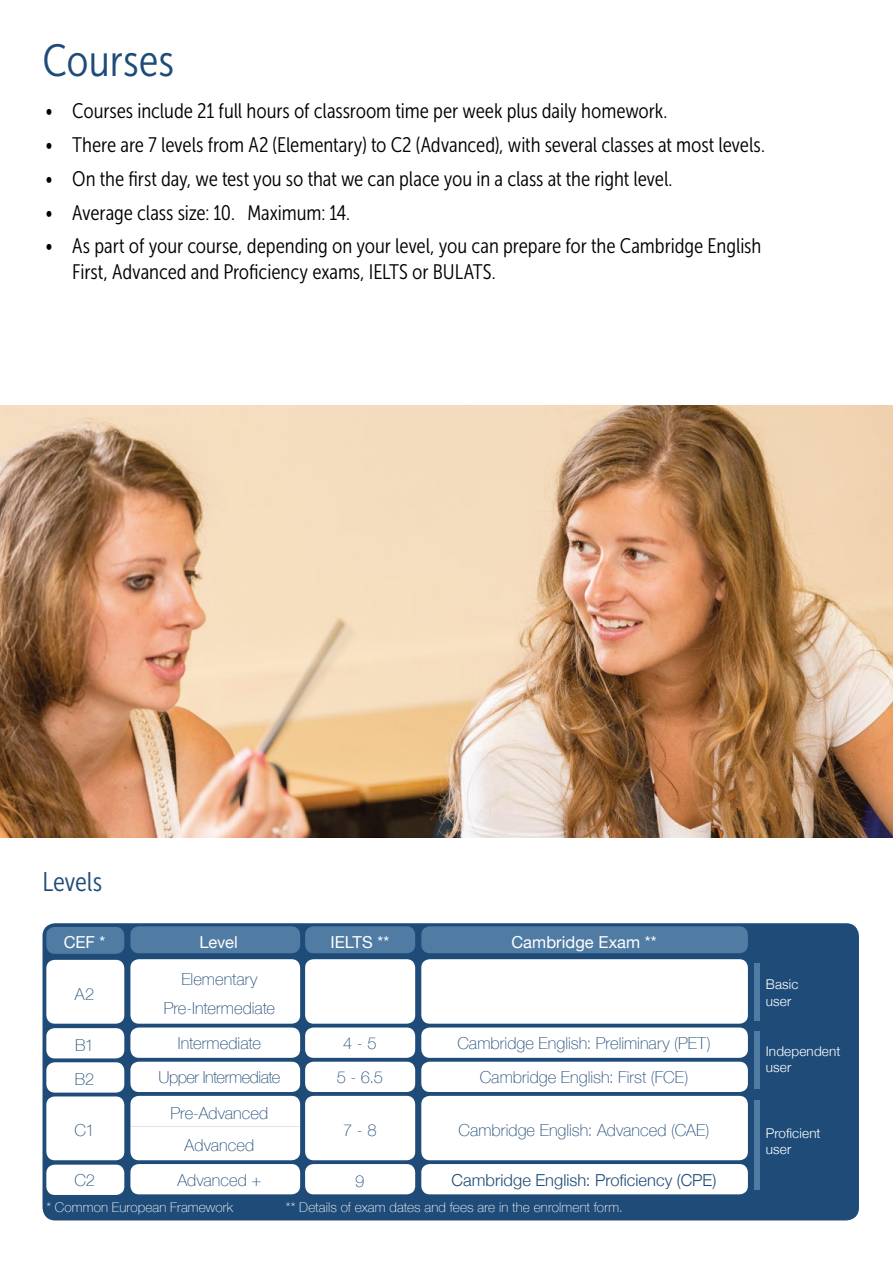
<style>
.page{position:relative;width:893px;height:1263px;background:#fff}
.page>*{position:absolute;margin:0;border:0;box-sizing:border-box;transform-origin:0 0}
.t1{font:45px "Museo Sans Cond 300";color:#1e4b78}
.t2{font:27px "Museo Sans Cond 300";letter-spacing:-.01em;color:#1e4b78}
.t3{font:21px/25.2px "Museo Sans Cond 300";letter-spacing:-.005em;color:#000}
.t4{font:100 16.5px/34.2px "Helvetica Neue";color:#1e4b78;text-align:center}
.t5{font:300 16.5px "Helvetica Neue";letter-spacing:.005em;color:#1e4b78}
.t6{font:16.5px "Helvetica Neue";color:#fff}
.t7{font:100 16.5px "Helvetica Neue";letter-spacing:-.03em;color:#1e4b78}
.t8{font:100 13.5px "Helvetica Neue";letter-spacing:.01em;color:#fff}
.t9{font:300 13.5px/16.2px "Helvetica Neue";letter-spacing:.01em;color:#fff}
</style>
<div class="page">
<img style="left:0;top:405px;width:893px;height:433px">
<div style="left:43px;top:923px;width:816px;height:297px;background:#1e4b78;border-radius:13px"></div>
<div style="left:130px;top:926px;width:170px;height:27px;background:#507ca4;border-radius:9px"></div>
<div style="left:421px;top:926px;width:327px;height:27px;background:#507ca4;border-radius:9px"></div>
<div style="left:305px;top:926px;width:110px;height:27px;background:#507ca4;border-radius:9px"></div>
<div style="left:130px;top:959px;width:170px;height:65px;background:#fff;border-radius:9px"></div>
<div style="left:421px;top:959px;width:327px;height:65px;background:#fff;border-radius:9px"></div>
<div style="left:305px;top:959px;width:110px;height:65px;background:#fff;border-radius:9px"></div>
<div style="left:130px;top:1027px;width:170px;height:31px;background:#fff;border-radius:9px"></div>
<div style="left:421px;top:1027px;width:327px;height:31px;background:#fff;border-radius:9px"></div>
<div style="left:305px;top:1027px;width:110px;height:31px;background:#fff;border-radius:9px"></div>
<div style="left:130px;top:1062px;width:170px;height:30px;background:#fff;border-radius:9px"></div>
<div style="left:421px;top:1062px;width:327px;height:30px;background:#fff;border-radius:9px"></div>
<div style="left:305px;top:1062px;width:110px;height:30px;background:#fff;border-radius:9px"></div>
<div style="left:421px;top:1096px;width:327px;height:64px;background:#fff;border-radius:9px"></div>
<div style="left:305px;top:1096px;width:110px;height:64px;background:#fff;border-radius:9px"></div>
<div style="left:130px;top:1096px;width:170px;height:64px;background:#fff"></div>
<div style="left:130px;top:1164px;width:170px;height:30px;background:#fff;border-radius:9px"></div>
<div style="left:421px;top:1164px;width:327px;height:30px;background:#fff;border-radius:9px"></div>
<div style="left:305px;top:1164px;width:110px;height:30px;background:#fff;border-radius:9px"></div>
<div style="left:46px;top:927px;width:78px;height:27px;background:#507ca4;border-radius:9px"></div>
<div style="left:46px;top:960px;width:78px;height:64px;background:#fff;border-radius:9px"></div>
<div style="left:46px;top:1028px;width:78px;height:30px;background:#fff;border-radius:9px"></div>
<div style="left:46px;top:1062px;width:78px;height:30px;background:#fff;border-radius:9px"></div>
<div style="left:46px;top:1096px;width:78px;height:64px;background:#fff;border-radius:9px"></div>
<div style="left:46px;top:1165px;width:78px;height:30px;background:#fff;border-radius:9px"></div>
<div style="left:754px;top:963px;width:5px;height:58px;background:#507ca4"></div>
<svg style="left:754px;top:1031px;width:5px;height:57px"></svg>
<svg style="left:754px;top:1100px;width:5px;height:90px"></svg>
<h1 class="t1" style="left:43px;top:37px;width:133px">Courses</h1>
<p class="t3" style="left:45px;top:99px;width:624px">• Courses include 21 full hours of classroom time per week plus daily homework.</p>
<p class="t3" style="left:45px;top:133px;width:721px">• There are 7 levels from A2 (Elementary) to C2 (Advanced), with several classes at most levels.</p>
<p class="t3" style="left:45px;top:166px;width:629px">• On the first day, we test you so that we can place you in a class at the right level.</p>
<p class="t3" style="left:45px;top:200px;width:306px">• Average class size: 10. Maximum: 14.</p>
<p class="t3" style="left:72px;top:234px;width:690px;text-indent:-27px">• As part of your course, depending on your level, you can prepare for the Cambridge English<br>First, Advanced and Proficiency exams, IELTS or BULATS.</p>
<p class="t2" style="left:43px;top:867px;width:61px">Levels</p>
<p class="t6" style="left:64px;top:930px;width:43px">CEF *</p>
<p class="t4" style="left:75px;top:976px;width:21px">A2</p>
<p class="t4" style="left:75px;top:1027px;width:21px;text-align:left">B1<br>B2</p>
<p class="t4" style="left:75px;top:1113px;width:22px">C1</p>
<p class="t4" style="left:74px;top:1162px;width:22px">C2</p>
<p class="t6" style="left:199px;top:930px;width:40px">Level</p>
<p class="t6" style="left:330px;top:930px;width:60px">IELTS **</p>
<p class="t6" style="left:511px;top:930px;width:147px">Cambridge Exam **</p>
<p class="t4" style="left:164px;top:964px;width:113px;line-height:28.3px">Elementary<br>Pre-Intermediate</p>
<p class="t4" style="left:178px;top:1025px;width:85px">Intermediate</p>
<p class="t4" style="left:343px;top:1025px;width:35px">4 - 5</p>
<p class="t4" style="left:457px;top:1025px;width:255px">Cambridge English: Preliminary (PET)</p>
<p class="t7" style="left:158px;top:1065px;width:123px">Upper Intermediate</p>
<p class="t4" style="left:337px;top:1060px;width:48px">5 - 6.5</p>
<p class="t4" style="left:480px;top:1060px;width:210px">Cambridge English: First (FCE)</p>
<p class="t4" style="left:171px;top:1095px;width:99px">Pre-Advanced</p>
<p class="t4" style="left:343px;top:1112px;width:35px">7 - 8</p>
<p class="t4" style="left:459px;top:1112px;width:252px">Cambridge English: Advanced (CAE)</p>
<p class="t4" style="left:177px;top:1128px;width:86px">Advanced<br>Advanced +</p>
<p class="t4" style="left:355px;top:1163px;width:11px">9</p>
<p class="t5" style="left:452px;top:1166px;width:266px">Cambridge English: Proficiency (CPE)</p>
<p class="t8" style="left:46px;top:1197px;width:188px">* Common European Framework</p>
<p class="t8" style="left:286px;top:1197px;width:339px">** Details of exam dates and fees are in the enrolment form.</p>
<p class="t9" style="left:766px;top:975px;width:34px">Basic user</p>
<p class="t9" style="left:766px;top:1042px;width:76px">Independent user</p>
<p class="t9" style="left:766px;top:1124px;width:56px">Proficient user</p>
</div>
